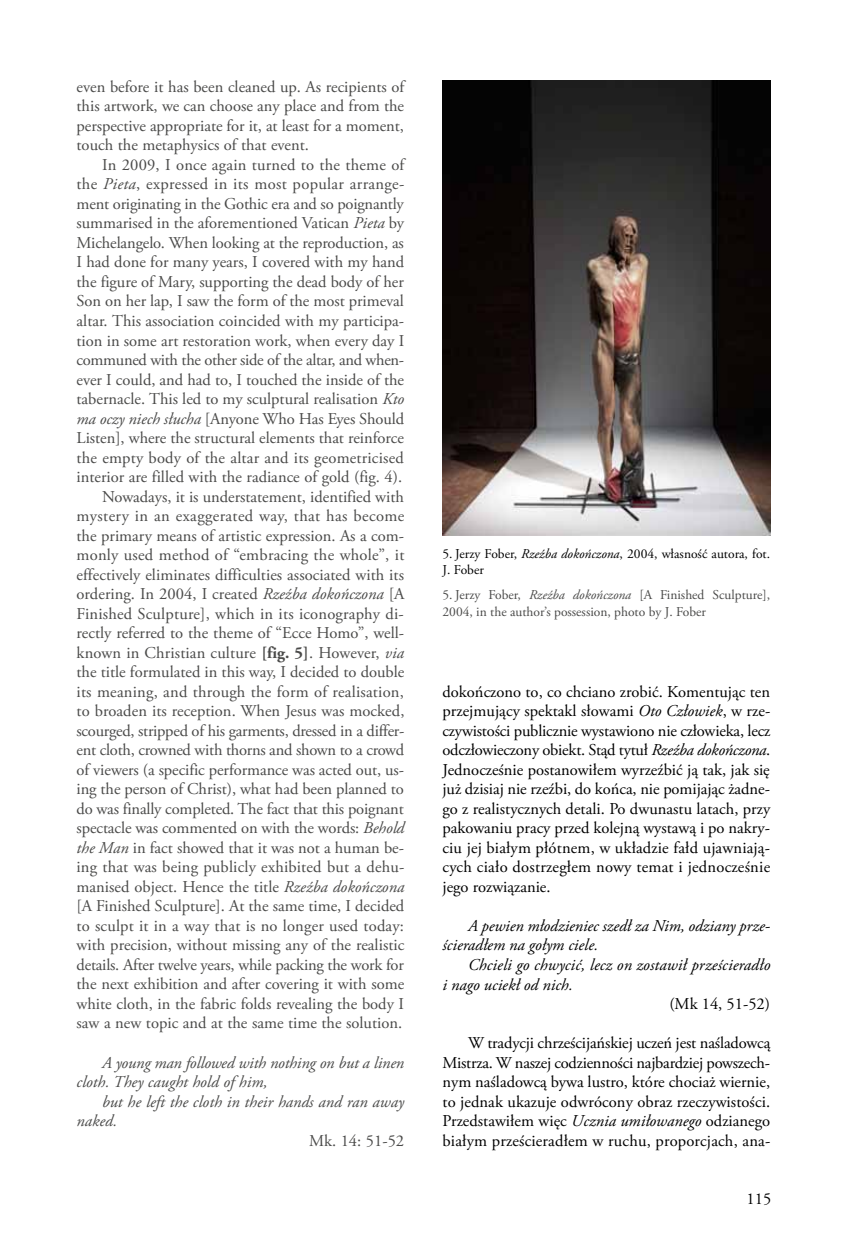
<style>
.page{position:relative;width:851px;height:1255px;background:#fff}
.page>*{position:absolute;margin:0;border:0;box-sizing:border-box;transform-origin:0 0}
.t1{font:16.5px/19.5px "Adobe Garamond Pro";color:#4a4a49;text-align:justify}
.t2{font:16.5px/19.5px "Adobe Garamond Pro";letter-spacing:.01em;color:#000;text-align:justify}
.t3{font:italic 16.5px/19.5px "Adobe Garamond Pro";color:#000}
.t4{font:italic 16.5px/19.5px "Adobe Garamond Pro";color:#4a4a49}
.t5{font:13.5px/16.5px "Adobe Garamond Pro";color:#4a4a49}
.t6{font:13.5px/16.5px "Adobe Garamond Pro";color:#000}
.s1{font-style:italic}
.s2{font-weight:700}
</style>
<div class="page">
<img style="left:442px;top:81px;width:328px;height:454px">
<p class="t1" style="left:77px;top:77px;width:329px">even before it has been cleaned up. As recipients of this artwork, we can choose any place and from the perspective appropriate for it, at least for a moment, touch the metaphysics of that event.</p>
<p class="t1" style="left:77px;top:155px;width:329px;text-align:right">In 2009, I once again turned to the theme of<br>the <span class="s1">Pieta</span>, expressed in its most popular arrange&shy;ment originating in the Gothic era and so poignantly summarised in the aforementioned Vatican <span class="s1">Pieta</span> by Michelangelo. When looking at the reproduction, as I had done for many years, I covered with my hand the figure of Mary, supporting the dead body of her Son on her lap, I saw the form of the most primeval altar. This association coincided with my participa&shy;tion in some art restoration work, when every day I communed with the other side of the altar, and when&shy;ever I could, and had to, I touched the inside of the tabernacle. This led to my sculptural realisation <span class="s1">Kto ma oczy niech słucha</span> [Anyone Who Has Eyes Should Listen], where the structural elements that reinforce the empty body of the altar and its geometricised interior are filled with the radiance of gold (fig. 4).<br>Nowadays, it is understatement, identified with mystery in an exaggerated way, that has become the primary means of artistic expression. As a com&shy;monly used method of “embracing the whole”, it effectively eliminates difficulties associated with its ordering. In 2004, I created <span class="s1">Rzeźba dokończona</span> [A Finished Sculpture], which in its iconography di&shy;rectly referred to the theme of “Ecce Homo”, well&shy;known in Christian culture <span class="s2">[fig. 5]</span>. However, <span class="s1">via </span>the title formulated in this way, I decided to double its meaning, and through the form of realisation, to broaden its reception. When Jesus was mocked, scourged, stripped of his garments, dressed in a differ&shy;ent cloth, crowned with thorns and shown to a crowd of viewers (a specific performance was acted out, us&shy;ing the person of Christ), what had been planned to do was finally completed. The fact that this poignant spectacle was commented on with the words: <span class="s1">Behold the Man</span> in fact showed that it was not a human be&shy;ing that was being publicly exhibited but a dehu&shy;manised object. Hence the title <span class="s1">Rzeźba dokończona </span>[A Finished Sculpture]. At the same time, I decided to sculpt it in a way that is no longer used today: with precision, without missing any of the realistic details. After twelve years, while packing the work for the next exhibition and after covering it with some white cloth, in the fabric folds revealing the body I saw a new topic and at the same time the solution.</p>
<p class="t4" style="left:77px;top:1052px;width:329px;text-indent:26px">A young man followed with nothing on but a linen cloth. They caught hold of him,</p>
<p class="t4" style="left:77px;top:1091px;width:329px;text-indent:26px">but he left the cloth in their hands and ran away naked.</p>
<p class="t1" style="left:309px;top:1131px;width:97px">Mk. 14: 51-52</p>
<p class="t6" style="left:442px;top:545px;width:329px">5. Jerzy Fober, <span class="s1">Rzeźba dokończona</span>, 2004, własność autora, fot.<br>J. Fober</p>
<p class="t5" style="left:442px;top:587px;width:329px">5. Jerzy Fober, <span class="s1">Rzeźba dokończona</span> [A Finished Sculpture],<br>2004, in the author’s possession, photo by J. Fober</p>
<p class="t2" style="left:442px;top:682px;width:329px">dokończono to, co chciano zrobić. Komentując ten przejmujący spektakl słowami <span class="s1">Oto Człowiek</span>, w rze&shy;czywistości publicznie wystawiono nie człowieka, lecz odczłowieczony obiekt. Stąd tytuł <span class="s1">Rzeźba dokończona</span>.<br>Jednocześnie postanowiłem wyrzeźbić ją tak, jak się już dzisiaj nie rzeźbi, do końca, nie pomijając żadne&shy;go z realistycznych detali. Po dwunastu latach, przy pakowaniu pracy przed kolejną wystawą i po nakry&shy;ciu jej białym płótnem, w układzie fałd ujawniają&shy;cych ciało dostrzegłem nowy temat i jednocześnie jego rozwiązanie.</p>
<p class="t3" style="left:442px;top:916px;width:329px;text-indent:26px">A pewien młodzieniec szedł za Nim, odziany prze&shy;ścieradłem na gołym ciele.</p>
<p class="t3" style="left:442px;top:955px;width:329px;text-indent:26px">Chcieli go chwycić, lecz on zostawił prześcieradło i nago uciekł od nich.</p>
<p class="t2" style="left:669px;top:994px;width:102px">(Mk 14, 51-52)</p>
<p class="t2" style="left:442px;top:1033px;width:329px;text-indent:26px">W tradycji chrześcijańskiej uczeń jest naśladowcą Mistrza. W naszej codzienności najbardziej powszech&shy;nym naśladowcą bywa lustro, które chociaż wiernie, to jednak ukazuje odwrócony obraz rzeczywistości.<br>Przedstawiłem więc <span class="s1">Ucznia umiłowanego</span> odzianego białym prześcieradłem w ruchu, proporcjach, ana-</p>
<p class="t2" style="left:746px;top:1189px;width:26px">115</p>
</div>
